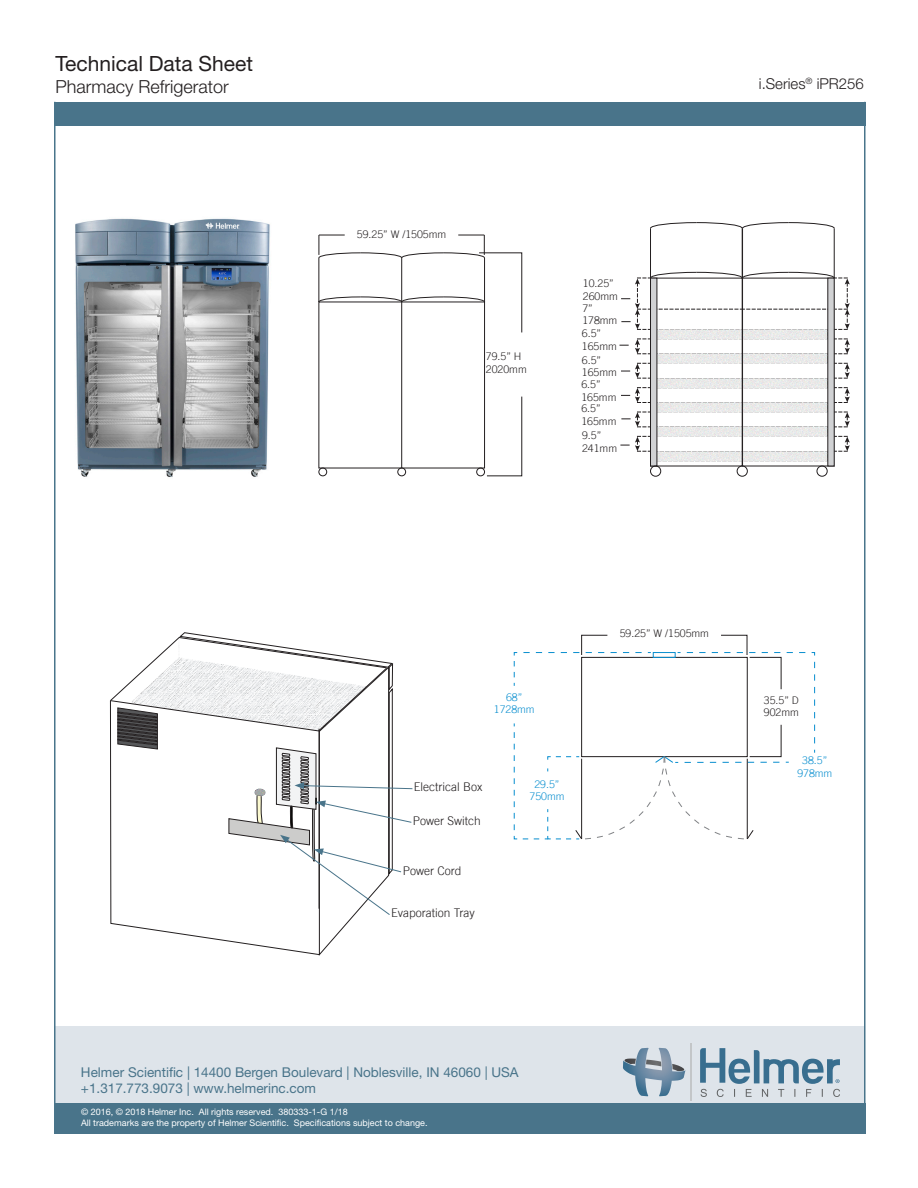
<style>
.page{position:relative;width:918px;height:1188px;background:#fff}
.page>*{position:absolute;margin:0;border:0;box-sizing:border-box;transform-origin:0 0}
.Title_1_Page2{font:21px "Helvetica Neue LT Std";color:#231f20}
.Sub-Title_2{font:300 18px "Helvetica Neue LT Std";color:#231f20}
.Sub-Title_4{font:300 15px "Helvetica Neue LT Std";color:#231f20}
.Footer_Address{font:13.5px "Helvetica Neue LT Std";color:#49748a}
.t1{font:300 12px "Trade Gothic";color:#231f20}
.t2{font:300 10.5px "Trade Gothic";color:#231f20}
.t3{font:300 10.5px "Trade Gothic";color:#088ecf}
.Footer_Legal{font:9px "Helvetica Neue LT Std";color:#fff}
</style>
<div class="page">
<div style="left:54px;top:1026px;width:810px;height:78px;background:#dee4ea"></div>
<div style="left:54px;top:1104px;width:812px;height:30px;background:#49748a"></div>
<svg style="left:623px;top:1048px;width:63px;height:48px"></svg>
<svg style="left:700px;top:1048px;width:140px;height:49px"></svg>
<hr style="left:690px;top:1043px;width:1px;height:58px;background:#bcbdbe">
<div style="left:54px;top:102px;width:812px;height:24px;background:#49748a"></div>
<hr style="left:54px;top:102px;width:2px;height:1022px;background:#49758b">
<hr style="left:864px;top:102px;width:2px;height:1022px;background:#49758b">
<svg style="left:514px;top:635px;width:301px;height:205px"></svg>
<svg style="left:109px;top:632px;width:304px;height:324px"></svg>
<img style="left:75px;top:218px;width:195px;height:260px">
<img style="left:650px;top:461px;width:44px;height:15px">
<img style="left:657px;top:437px;width:37px;height:24px">
<img style="left:637px;top:413px;width:57px;height:24px">
<img style="left:637px;top:388px;width:57px;height:25px">
<img style="left:619px;top:330px;width:75px;height:58px">
<div style="left:651px;top:278px;width:6px;height:188px;background:#d1d2d4"></div>
<div style="left:650px;top:466px;width:11px;height:11px;border:1px solid #231f20;border-radius:50%"></div>
<hr style="left:650px;top:228px;width:1px;height:50px;background:#231f20">
<img style="left:694px;top:461px;width:172px;height:25px">
<img style="left:694px;top:437px;width:172px;height:24px">
<img style="left:694px;top:413px;width:172px;height:24px">
<img style="left:694px;top:388px;width:172px;height:25px">
<img style="left:694px;top:281px;width:172px;height:107px">
<div style="left:742px;top:278px;width:93px;height:188px;border:1px solid #231f20"></div>
<div style="left:828px;top:278px;width:6px;height:188px;background:#d1d2d4"></div>
<div style="left:827px;top:278px;width:8px;height:188px;border:1px solid #231f20"></div>
<div style="left:817px;top:466px;width:11px;height:11px;border:1px solid #231f20;border-radius:50%"></div>
<hr style="left:742px;top:228px;width:1px;height:50px;background:#231f20">
<svg style="left:650px;top:222px;width:185px;height:7px"></svg>
<hr style="left:834px;top:228px;width:1px;height:50px;background:#231f20">
<svg style="left:635px;top:339px;width:16px;height:15px"></svg>
<svg style="left:834px;top:339px;width:16px;height:15px"></svg>
<svg style="left:834px;top:363px;width:16px;height:16px"></svg>
<svg style="left:834px;top:387px;width:16px;height:16px"></svg>
<svg style="left:834px;top:412px;width:16px;height:16px"></svg>
<svg style="left:834px;top:436px;width:16px;height:16px"></svg>
<div style="left:318px;top:302px;width:167px;height:166px;border:1px solid #231f20"></div>
<hr style="left:401px;top:302px;width:1px;height:166px;background:#231f20">
<div style="left:318px;top:468px;width:9px;height:8px;border:1px solid #231f20;border-radius:50%"></div>
<div style="left:397px;top:468px;width:9px;height:8px;border:1px solid #231f20;border-radius:50%"></div>
<div style="left:476px;top:468px;width:9px;height:8px;border:1px solid #231f20;border-radius:50%"></div>
<svg style="left:487px;top:396px;width:35px;height:80px"></svg>
<svg style="left:318px;top:235px;width:204px;height:98px"></svg>
<svg style="left:620px;top:436px;width:31px;height:16px"></svg>
<svg style="left:621px;top:412px;width:30px;height:16px"></svg>
<svg style="left:621px;top:387px;width:30px;height:16px"></svg>
<svg style="left:621px;top:363px;width:30px;height:16px"></svg>
<svg style="left:621px;top:272px;width:229px;height:58px"></svg>
<p class="Title_1_Page2" style="left:56px;top:51px;width:199px">Technical Data Sheet</p>
<p class="Sub-Title_2" style="left:56px;top:75px;width:175px">Pharmacy Refrigerator</p>
<p class="Sub-Title_4" style="left:759px;top:74px;width:107px">i.Series<sup>®</sup> iPR256</p>
<p class="t2" style="left:357px;top:228px;width:91px">59.25” W /1505mm</p>
<p class="t2" style="left:486px;top:350px;width:37px">79.5” H</p>
<p class="t2" style="left:486px;top:363px;width:42px">2020mm</p>
<p class="t2" style="left:583px;top:277px;width:32px">10.25”</p>
<p class="t2" style="left:583px;top:290px;width:37px">260mm</p>
<p class="t2" style="left:582px;top:302px;width:12px">7”</p>
<p class="t2" style="left:582px;top:314px;width:37px">178mm</p>
<p class="t2" style="left:582px;top:327px;width:21px">6.5”</p>
<p class="t2" style="left:582px;top:340px;width:37px">165mm</p>
<p class="t2" style="left:581px;top:378px;width:21px">6.5”</p>
<p class="t2" style="left:581px;top:391px;width:37px">165mm</p>
<p class="t2" style="left:582px;top:354px;width:21px">6.5”</p>
<p class="t2" style="left:582px;top:366px;width:37px">165mm</p>
<p class="t2" style="left:581px;top:402px;width:21px">6.5”</p>
<p class="t2" style="left:581px;top:415px;width:37px">165mm</p>
<p class="t2" style="left:582px;top:429px;width:21px">9.5”</p>
<p class="t2" style="left:582px;top:442px;width:37px">241mm</p>
<p class="t3" style="left:506px;top:691px;width:18px">68”</p>
<p class="t3" style="left:494px;top:703px;width:42px">1728mm</p>
<p class="t1" style="left:414px;top:780px;width:70px">Electrical Box</p>
<p class="t1" style="left:413px;top:813px;width:70px">Power Switch</p>
<p class="t1" style="left:403px;top:863px;width:60px">Power Cord</p>
<p class="t1" style="left:391px;top:905px;width:85px">Evaporation Tray</p>
<p class="t3" style="left:534px;top:778px;width:27px">29.5”</p>
<p class="t3" style="left:530px;top:790px;width:37px">750mm</p>
<p class="t2" style="left:620px;top:627px;width:91px">59.25” W /1505mm</p>
<p class="t2" style="left:764px;top:694px;width:37px">35.5” D</p>
<p class="t2" style="left:764px;top:706px;width:37px">902mm</p>
<p class="t3" style="left:802px;top:754px;width:27px">38.5”</p>
<p class="t3" style="left:797px;top:767px;width:37px">978mm</p>
<p class="Footer_Address" style="left:81px;top:1064px;width:439px">Helmer Scientific | 14400 Bergen Boulevard | Noblesville, IN 46060 | USA</p>
<p class="Footer_Address" style="left:81px;top:1081px;width:237px">+1.317.773.9073 | www.helmerinc.com</p>
<p class="Footer_Legal" style="left:81px;top:1106px;width:268px">© 2016, © 2018 Helmer Inc. All rights reserved. 380333-1-G 1/18</p>
<p class="Footer_Legal" style="left:81px;top:1117px;width:348px">All trademarks are the property of Helmer Scientific. Specifications subject to change.</p>
</div>
